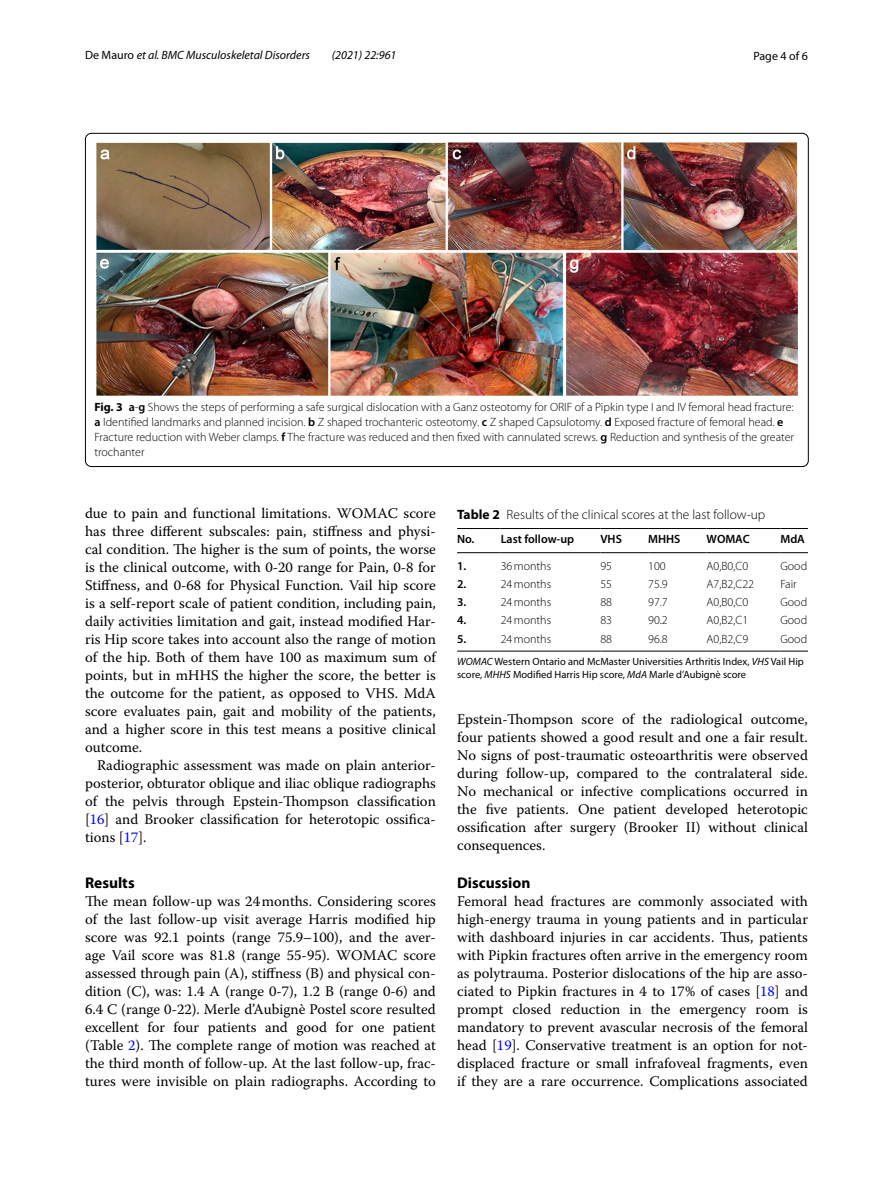
<style>
.page{position:relative;width:893px;height:1187px;background:#fff}
.page>*{position:absolute;margin:0;border:0;box-sizing:border-box;transform-origin:0 0}
.t1{font:700 15.45px "Myriad Pro";color:#000}
.t2{font:14.7px/18px "Warnock Pro";color:#000;text-align:justify}
.t3{font:300 13.5px "Myriad Pro";color:#000}
.t4{font:300 12px/15px "Myriad Pro";color:#000}
.t5{font:italic 12px "Myriad Pro";color:#000}
.t6{font:600 12px "Myriad Pro";color:#000}
.t7{font:12px "Myriad Pro";color:#000}
.t8{font:10.5px/12.8px "Myriad Pro";color:#000}
.s1{font-style:normal}
.s2{font-weight:700}
.s3{font-weight:600}
.s4{color:#00f}
.s5{font-style:italic}
</style>
<div class="page">
<img style="left:97px;top:142px;width:700px;height:254px">
<hr style="left:457px;top:528px;width:44px;height:1px;background:#000">
<hr style="left:457px;top:552px;width:44px;height:1px;background:#000">
<hr style="left:501px;top:528px;width:99px;height:1px;background:#000">
<hr style="left:501px;top:552px;width:99px;height:1px;background:#000">
<hr style="left:600px;top:528px;width:48px;height:1px;background:#000">
<hr style="left:600px;top:552px;width:48px;height:1px;background:#000">
<hr style="left:648px;top:528px;width:59px;height:1px;background:#000">
<hr style="left:648px;top:552px;width:59px;height:1px;background:#000">
<hr style="left:707px;top:528px;width:73px;height:1px;background:#000">
<hr style="left:707px;top:552px;width:73px;height:1px;background:#000">
<svg style="left:780px;top:528px;width:28px;height:1px"></svg>
<svg style="left:780px;top:552px;width:28px;height:1px"></svg>
<hr style="left:457px;top:650px;width:44px;height:1px;background:#000">
<hr style="left:501px;top:650px;width:99px;height:1px;background:#000">
<hr style="left:600px;top:650px;width:48px;height:1px;background:#000">
<hr style="left:648px;top:650px;width:59px;height:1px;background:#000">
<hr style="left:707px;top:650px;width:73px;height:1px;background:#000">
<svg style="left:780px;top:650px;width:28px;height:1px"></svg>
<p class="t5" style="left:85px;top:48px;width:226px"><span class="s1">De Mauro</span> et al. BMC Musculoskeletal Disorders</p>
<p class="t5" style="left:332px;top:48px;width:66px">(2021) 22:961</p>
<p class="t7" style="left:753px;top:48px;width:56px">Page 4 of 6</p>
<p class="t4" style="left:94px;top:400px;width:701px"><span class="s2">Fig. 3</span> <span class="s3">a</span>-<span class="s3">g</span> Shows the steps of performing a safe surgical dislocation with a Ganz osteotomy for ORIF of a Pipkin type I and IV femoral head fracture: <span class="s3">a</span> Identified landmarks and planned incision. <span class="s3">b</span> Z shaped trochanteric osteotomy. <span class="s3">c</span> Z shaped Capsulotomy. <span class="s3">d</span> Exposed fracture of femoral head. <span class="s3">e </span>Fracture reduction with Weber clamps. <span class="s3">f</span> The fracture was reduced and then fixed with cannulated screws. <span class="s3">g</span> Reduction and synthesis of the greater trochanter</p>
<p class="t2" style="left:85px;top:504px;width:352px">due to pain and functional limitations. WOMAC score has three different subscales: pain, stiffness and physi&shy;cal condition. The higher is the sum of points, the worse is the clinical outcome, with 0-20 range for Pain, 0-8 for Stiffness, and 0-68 for Physical Function. Vail hip score is a self-report scale of patient condition, including pain, daily activities limitation and gait, instead modified Har&shy;ris Hip score takes into account also the range of motion of the hip. Both of them have 100 as maximum sum of points, but in mHHS the higher the score, the better is the outcome for the patient, as opposed to VHS. MdA score evaluates pain, gait and mobility of the patients, and a higher score in this test means a positive clinical outcome.</p>
<p class="t2" style="left:85px;top:756px;width:352px;text-indent:12px">Radiographic assessment was made on plain anterior&shy;posterior, obturator oblique and iliac oblique radiographs of the pelvis through Epstein-Thompson classification [<span class="s4">16</span>] and Brooker classification for heterotopic ossifica&shy;tions [<span class="s4">17</span>].</p>
<p class="t1" style="left:85px;top:873px;width:51px">Results</p>
<p class="t2" style="left:85px;top:892px;width:352px">The mean follow-up was 24months. Considering scores of the last follow-up visit average Harris modified hip score was 92.1 points (range 75.9–100), and the aver&shy;age Vail score was 81.8 (range 55-95). WOMAC score assessed through pain (A), stiffness (B) and physical con&shy;dition (C), was: 1.4 A (range 0-7), 1.2 B (range 0-6) and 6.4 C (range 0-22). Merle d’Aubignè Postel score resulted excellent for four patients and good for one patient (Table <span class="s4">2</span>). The complete range of motion was reached at the third month of follow-up. At the last follow-up, frac&shy;tures were invisible on plain radiographs. According to</p>
<p class="t3" style="left:457px;top:506px;width:310px"><span class="s2">Table 2</span> Results of the clinical scores at the last follow-up</p>
<p class="t6" style="left:457px;top:531px;width:119px">No. Last follow-up</p>
<p class="t6" style="left:600px;top:531px;width:23px">VHS</p>
<p class="t6" style="left:648px;top:531px;width:34px">MHHS</p>
<p class="t6" style="left:707px;top:531px;width:45px">WOMAC</p>
<p class="t6" style="left:780px;top:531px;width:26px">MdA</p>
<p class="t6" style="left:457px;top:558px;width:11px">1.</p>
<p class="t4" style="left:501px;top:558px;width:52px">36months</p>
<p class="t4" style="left:600px;top:558px;width:13px">95</p>
<p class="t4" style="left:648px;top:558px;width:19px">100</p>
<p class="t4" style="left:707px;top:558px;width:43px">A0,B0,C0</p>
<p class="t4" style="left:780px;top:558px;width:28px">Good</p>
<p class="t6" style="left:457px;top:576px;width:11px">2.</p>
<p class="t4" style="left:501px;top:576px;width:52px">24months</p>
<p class="t4" style="left:600px;top:576px;width:13px">55</p>
<p class="t4" style="left:648px;top:576px;width:21px">75.9</p>
<p class="t4" style="left:707px;top:576px;width:49px">A7,B2,C22</p>
<p class="t4" style="left:780px;top:576px;width:18px">Fair</p>
<p class="t6" style="left:457px;top:594px;width:11px">3.</p>
<p class="t4" style="left:501px;top:595px;width:52px">24months</p>
<p class="t4" style="left:600px;top:595px;width:13px">88</p>
<p class="t4" style="left:648px;top:595px;width:21px">97.7</p>
<p class="t4" style="left:707px;top:595px;width:43px">A0,B0,C0</p>
<p class="t4" style="left:780px;top:595px;width:28px">Good</p>
<p class="t6" style="left:457px;top:612px;width:11px">4.</p>
<p class="t4" style="left:501px;top:613px;width:52px">24months</p>
<p class="t4" style="left:600px;top:613px;width:13px">83</p>
<p class="t4" style="left:648px;top:613px;width:21px">90.2</p>
<p class="t4" style="left:707px;top:613px;width:43px">A0,B2,C1</p>
<p class="t4" style="left:780px;top:613px;width:28px">Good</p>
<p class="t6" style="left:457px;top:631px;width:11px">5.</p>
<p class="t4" style="left:501px;top:631px;width:52px">24months</p>
<p class="t4" style="left:600px;top:631px;width:13px">88</p>
<p class="t4" style="left:648px;top:631px;width:21px">96.8</p>
<p class="t4" style="left:707px;top:631px;width:43px">A0,B2,C9</p>
<p class="t4" style="left:780px;top:631px;width:28px">Good</p>
<p class="t8" style="left:457px;top:654px;width:348px"><span class="s5">WOMAC</span> Western Ontario and McMaster Universities Arthritis Index, <span class="s5">VHS</span> Vail Hip score, <span class="s5">MHHS</span> Modified Harris Hip score, <span class="s5">MdA</span> Marle d’Aubignè score</p>
<p class="t2" style="left:457px;top:710px;width:352px">Epstein-Thompson score of the radiological outcome, four patients showed a good result and one a fair result.<br>No signs of post-traumatic osteoarthritis were observed during follow-up, compared to the contralateral side.<br>No mechanical or infective complications occurred in the five patients. One patient developed heterotopic ossification after surgery (Brooker II) without clinical consequences.</p>
<p class="t1" style="left:457px;top:872px;width:75px">Discussion</p>
<p class="t2" style="left:457px;top:892px;width:352px">Femoral head fractures are commonly associated with high-energy trauma in young patients and in particular with dashboard injuries in car accidents. Thus, patients with Pipkin fractures often arrive in the emergency room as polytrauma. Posterior dislocations of the hip are asso&shy;ciated to Pipkin fractures in 4 to 17% of cases [<span class="s4">18</span>] and prompt closed reduction in the emergency room is mandatory to prevent avascular necrosis of the femoral head [<span class="s4">19</span>]. Conservative treatment is an option for not&shy;displaced fracture or small infrafoveal fragments, even if they are a rare occurrence. Complications associated</p>
</div>
